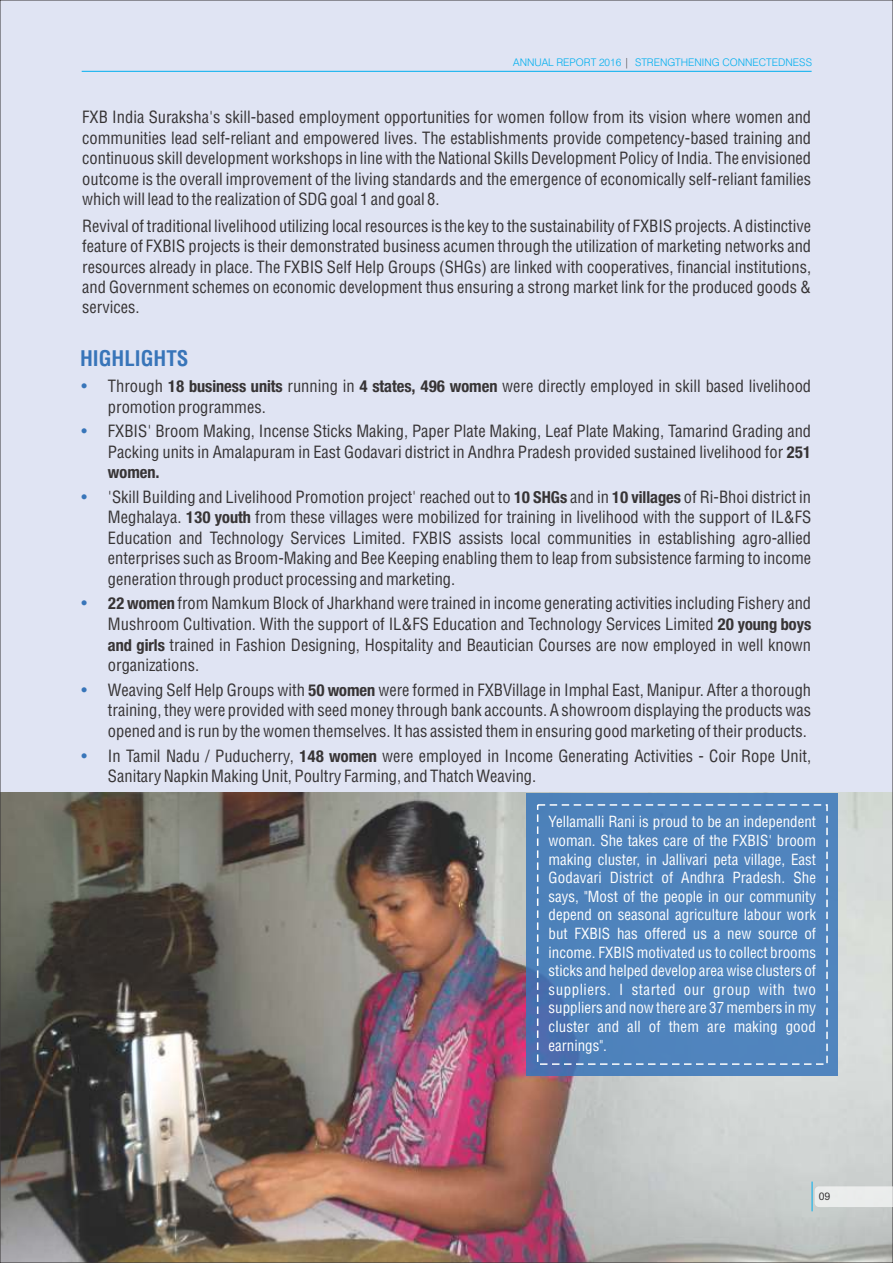
<style>
.page{position:relative;width:893px;height:1263px;background:#e0e4f3}
.page>*{position:absolute;margin:0;border:0;box-sizing:border-box;transform-origin:0 0}
.t1{font:700 condensed 21px "Helvetica LT";color:#3875b9}
.t2{font:condensed 16.5px/20.4px "Helvetica LT";color:#373435;text-align:justify}
.t3{font:16.5px "Heavenetica Cond 7 Bold SH";color:#373435}
.t4{font:condensed 15px/18.6px "Helvetica LT";letter-spacing:.01em;color:#fefefe;text-align:justify}
.t5{font:300 10.5px "Swiss 721 BT";color:#00afef}
.t6{font:10.5px "Arial";color:#373435}
.s1{color:#373435}
.s2{color:#3875b9}
.s3{font-family:"Heavenetica Cond 7 Bold SH";font-stretch:normal}
</style>
<div class="page">
<img style="left:2px;top:793px;width:889px;height:468px">
<div style="left:526px;top:793px;width:312px;height:283px;background:#4f84bd"></div>
<div style="left:537px;top:804px;width:291px;height:261px;border:2px dashed #fefefe"></div>
<hr style="left:82px;top:71px;width:730px;height:1px;background:#00afef">
<div style="left:815px;top:1186px;width:78px;height:21px;background:#eaecec"></div>
<hr style="left:812px;top:1181px;width:1px;height:30px;background:#00afef">
<p class="t5" style="left:513px;top:58px;width:300px">ANNUAL REPORT 2016 <span class="s1">|</span> STRENGTHENING CONNECTEDNESS</p>
<p class="t2" style="left:82px;top:108px;width:730px">FXB India Suraksha's skill-based employment opportunities for women follow from its vision where women and communities lead self-reliant and empowered lives. The establishments provide competency-based training and continuous skill development workshops in line with the National Skills Development Policy of India. The envisioned outcome is the overall improvement of the living standards and the emergence of economically self-reliant families which will lead to the realization of SDG goal 1 and goal 8.</p>
<p class="t2" style="left:82px;top:217px;width:730px">Revival of traditional livelihood utilizing local resources is the key to the sustainability of FXBIS projects. A distinctive feature of FXBIS projects is their demonstrated business acumen through the utilization of marketing networks and resources already in place. The FXBIS Self Help Groups (SHGs) are linked with cooperatives, financial institutions, and Government schemes on economic development thus ensuring a strong market link for the produced goods &amp; services.</p>
<p class="t1" style="left:80px;top:350px;width:110px">HIGHLIGHTS</p>
<p class="t2" style="left:108px;top:377px;width:705px;text-indent:-27px"><span class="s2">•</span> Through <span class="s3">18 business units</span> running in <span class="s3">4 states, 496 women</span> were directly employed in skill based livelihood promotion programmes.</p>
<p class="t2" style="left:81px;top:422px;width:731px;text-align:right"><span class="s2">•</span> FXBIS' Broom Making, Incense Sticks Making, Paper Plate Making, Leaf Plate Making, Tamarind Grading and<br>Packing units in Amalapuram in East Godavari district in Andhra Pradesh provided sustained livelihood for <span class="s3">251</span></p>
<p class="t3" style="left:108px;top:462px;width:53px">women.</p>
<p class="t2" style="left:108px;top:488px;width:705px;text-indent:-27px"><span class="s2">•</span> 'Skill Building and Livelihood Promotion project' reached out to <span class="s3">10 SHGs</span> and in <span class="s3">10 villages</span> of Ri-Bhoi district in Meghalaya. <span class="s3">130 youth</span> from these villages were mobilized for training in livelihood with the support of IL&amp;FS Education and Technology Services Limited. FXBIS assists local communities in establishing agro-allied enterprises such as Broom-Making and Bee Keeping enabling them to leap from subsistence farming to income generation through product processing and marketing.</p>
<p class="t2" style="left:108px;top:594px;width:705px;text-indent:-27px"><span class="s2">•</span> <span class="s3">22 women</span> from Namkum Block of Jharkhand were trained in income generating activities including Fishery and Mushroom Cultivation. With the support of IL&amp;FS Education and Technology Services Limited <span class="s3">20 young boys and girls</span> trained in Fashion Designing, Hospitality and Beautician Courses are now employed in well known organizations.</p>
<p class="t2" style="left:108px;top:681px;width:705px;text-indent:-27px"><span class="s2">•</span> Weaving Self Help Groups with <span class="s3">50 women</span> were formed in FXBVillage in Imphal East, Manipur. After a thorough training, they were provided with seed money through bank accounts. A showroom displaying the products was opened and is run by the women themselves. It has assisted them in ensuring good marketing of their products.</p>
<p class="t2" style="left:108px;top:747px;width:705px;text-indent:-27px"><span class="s2">•</span> In Tamil Nadu / Puducherry, <span class="s3">148 women</span> were employed in Income Generating Activities - Coir Rope Unit,<br>Sanitary Napkin Making Unit, Poultry Farming, and Thatch Weaving.</p>
<p class="t4" style="left:548px;top:814px;width:269px">Yellamalli Rani is proud to be an independent woman. She takes care of the FXBIS' broom making cluster, in Jallivari peta village, East Godavari District of Andhra Pradesh. She says, "Most of the people in our community depend on seasonal agriculture labour work but FXBIS has offered us a new source of income. FXBIS motivated us to collect brooms sticks and helped develop area wise clusters of suppliers. I started our group with two suppliers and now there are 37 members in my cluster and all of them are making good earnings".</p>
<p class="t6" style="left:819px;top:1192px;width:13px">09</p>
</div>
